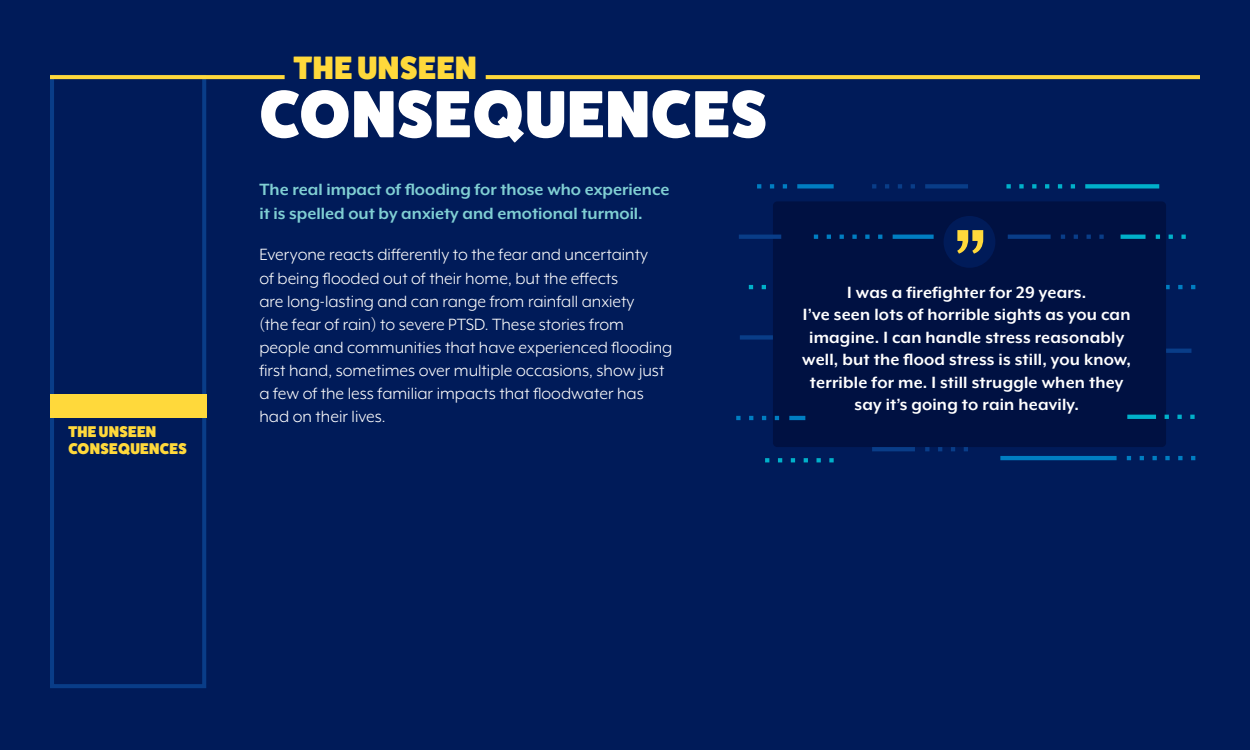
<style>
.page{position:relative;width:1250px;height:750px;background:#001b59}
.page>*{position:absolute;margin:0;border:0;box-sizing:border-box;transform-origin:0 0}
.t1{font:800 66.88px "Fat Frank";letter-spacing:.02em;color:#fff}
.t2{font:800 32.5px "Fat Frank";letter-spacing:.02em;color:#ffd93b}
.t3{font:18.75px/23.1px "Mr Eaves XL Mod OT";color:#fff}
.t4{font:700 18.75px/22.5px "Mr Eaves XL Mod OT";letter-spacing:.01em;color:#fff;text-align:center}
.t5{font:700 18.75px/23.1px "Mr Eaves XL Mod OT";color:#80cfd3}
.t6{font:800 15.62px/16.9px "Fat Frank";letter-spacing:.02em;color:#ffd93b}
</style>
<div class="page">
<div style="left:50px;top:75px;width:156px;height:613px;background:#001b59;border:4px solid #093d88"></div>
<svg style="left:749px;top:285px;width:4px;height:4px"></svg>
<svg style="left:762px;top:285px;width:4px;height:4px"></svg>
<svg style="left:1178px;top:285px;width:5px;height:4px"></svg>
<svg style="left:1166px;top:285px;width:4px;height:4px"></svg>
<svg style="left:1191px;top:285px;width:4px;height:4px"></svg>
<div style="left:740px;top:335px;width:43px;height:5px;background:#093d88"></div>
<hr style="left:1053px;top:349px;width:138px;height:4px;background:#093d88">
<svg style="left:486px;top:75px;width:714px;height:4px;background:#fad53b"></svg>
<div style="left:773px;top:201px;width:393px;height:246px;background:#001142;border-radius:4px"></div>
<div style="left:1085px;top:184px;width:74px;height:5px;background:#00b1ca"></div>
<svg style="left:1071px;top:184px;width:4px;height:5px"></svg>
<svg style="left:1045px;top:184px;width:4px;height:5px"></svg>
<svg style="left:1019px;top:184px;width:5px;height:5px"></svg>
<svg style="left:1058px;top:184px;width:4px;height:5px"></svg>
<svg style="left:1032px;top:184px;width:4px;height:5px"></svg>
<svg style="left:1006px;top:184px;width:5px;height:5px"></svg>
<div style="left:797px;top:184px;width:37px;height:5px;background:#007ec2"></div>
<svg style="left:783px;top:184px;width:4px;height:5px"></svg>
<svg style="left:757px;top:184px;width:4px;height:5px"></svg>
<svg style="left:770px;top:184px;width:4px;height:5px"></svg>
<div style="left:925px;top:184px;width:43px;height:5px;background:#093d88"></div>
<svg style="left:911px;top:184px;width:4px;height:5px"></svg>
<svg style="left:885px;top:184px;width:4px;height:5px"></svg>
<svg style="left:898px;top:184px;width:4px;height:5px"></svg>
<svg style="left:872px;top:184px;width:4px;height:5px"></svg>
<div style="left:944px;top:216px;width:51px;height:52px;background:#001b59;border-radius:50%"></div>
<svg style="left:957px;top:230px;width:26px;height:24px"></svg>
<svg style="left:893px;top:235px;width:41px;height:4px"></svg>
<svg style="left:878px;top:235px;width:4px;height:4px"></svg>
<svg style="left:852px;top:235px;width:5px;height:4px"></svg>
<svg style="left:827px;top:235px;width:4px;height:4px"></svg>
<svg style="left:865px;top:235px;width:5px;height:4px"></svg>
<svg style="left:840px;top:235px;width:4px;height:4px"></svg>
<svg style="left:814px;top:235px;width:4px;height:4px"></svg>
<hr style="left:1008px;top:235px;width:43px;height:4px;background:#093d88">
<svg style="left:1061px;top:235px;width:4px;height:4px"></svg>
<svg style="left:1087px;top:235px;width:4px;height:4px"></svg>
<svg style="left:1074px;top:235px;width:4px;height:4px"></svg>
<svg style="left:1099px;top:235px;width:5px;height:4px"></svg>
<hr style="left:739px;top:235px;width:42px;height:4px;background:#093d88">
<svg style="left:1121px;top:235px;width:25px;height:4px"></svg>
<svg style="left:1156px;top:235px;width:4px;height:4px"></svg>
<svg style="left:1181px;top:235px;width:5px;height:4px"></svg>
<svg style="left:1169px;top:235px;width:4px;height:4px"></svg>
<hr style="left:789px;top:416px;width:16px;height:4px;background:#007ec2">
<svg style="left:775px;top:416px;width:4px;height:4px"></svg>
<svg style="left:749px;top:416px;width:4px;height:4px"></svg>
<svg style="left:762px;top:416px;width:4px;height:4px"></svg>
<svg style="left:736px;top:416px;width:5px;height:4px"></svg>
<hr style="left:1127px;top:415px;width:29px;height:4px;background:#00b1ca">
<svg style="left:1177px;top:415px;width:5px;height:4px"></svg>
<svg style="left:1165px;top:415px;width:4px;height:4px"></svg>
<svg style="left:1190px;top:415px;width:5px;height:4px"></svg>
<svg style="left:50px;top:75px;width:235px;height:4px"></svg>
<div style="left:50px;top:395px;width:156px;height:23px;background:#ffd93b"></div>
<hr style="left:1000px;top:456px;width:117px;height:4px;background:#007ec2">
<svg style="left:1127px;top:456px;width:4px;height:4px"></svg>
<svg style="left:1153px;top:456px;width:4px;height:4px"></svg>
<svg style="left:1178px;top:456px;width:5px;height:4px"></svg>
<svg style="left:1140px;top:456px;width:4px;height:4px"></svg>
<svg style="left:1165px;top:456px;width:5px;height:4px"></svg>
<svg style="left:1191px;top:456px;width:4px;height:4px"></svg>
<svg style="left:765px;top:458px;width:4px;height:4px"></svg>
<svg style="left:791px;top:458px;width:4px;height:4px"></svg>
<svg style="left:817px;top:458px;width:4px;height:4px"></svg>
<svg style="left:778px;top:458px;width:4px;height:4px"></svg>
<svg style="left:804px;top:458px;width:4px;height:4px"></svg>
<svg style="left:829px;top:458px;width:5px;height:4px"></svg>
<hr style="left:872px;top:447px;width:43px;height:4px;background:#093d88">
<svg style="left:925px;top:447px;width:4px;height:4px"></svg>
<svg style="left:951px;top:447px;width:4px;height:4px"></svg>
<svg style="left:938px;top:447px;width:4px;height:4px"></svg>
<svg style="left:964px;top:447px;width:4px;height:4px"></svg>
<p class="t6" style="left:68px;top:423px;width:120px">THE UNSEEN<br>CONSEQUENCES</p>
<h2 class="t2" style="left:294px;top:49px;width:184px">THE UNSEEN</h2>
<h1 class="t1" style="left:260px;top:77px;width:509px">CONSEQUENCES</h1>
<p class="t5" style="left:259px;top:178px;width:412px">The real impact of flooding for those who experience it is spelled out by anxiety and emotional turmoil.</p>
<p class="t3" style="left:259px;top:243px;width:414px">Everyone reacts differently to the fear and uncertainty<br>of being flooded out of their home, but the effects<br>are long-lasting and can range from rainfall anxiety<br>(the fear of rain) to severe PTSD. These stories from people and communities that have experienced flooding first hand, sometimes over multiple occasions, show just a few of the less familiar impacts that floodwater has had on their lives.</p>
<p class="t4" style="left:802px;top:281px;width:330px">I was a firefighter for 29 years.<br>I’ve seen lots of horrible sights as you can imagine. I can handle stress reasonably well, but the flood stress is still, you know, terrible for me. I still struggle when they say it’s going to rain heavily.</p>
</div>
